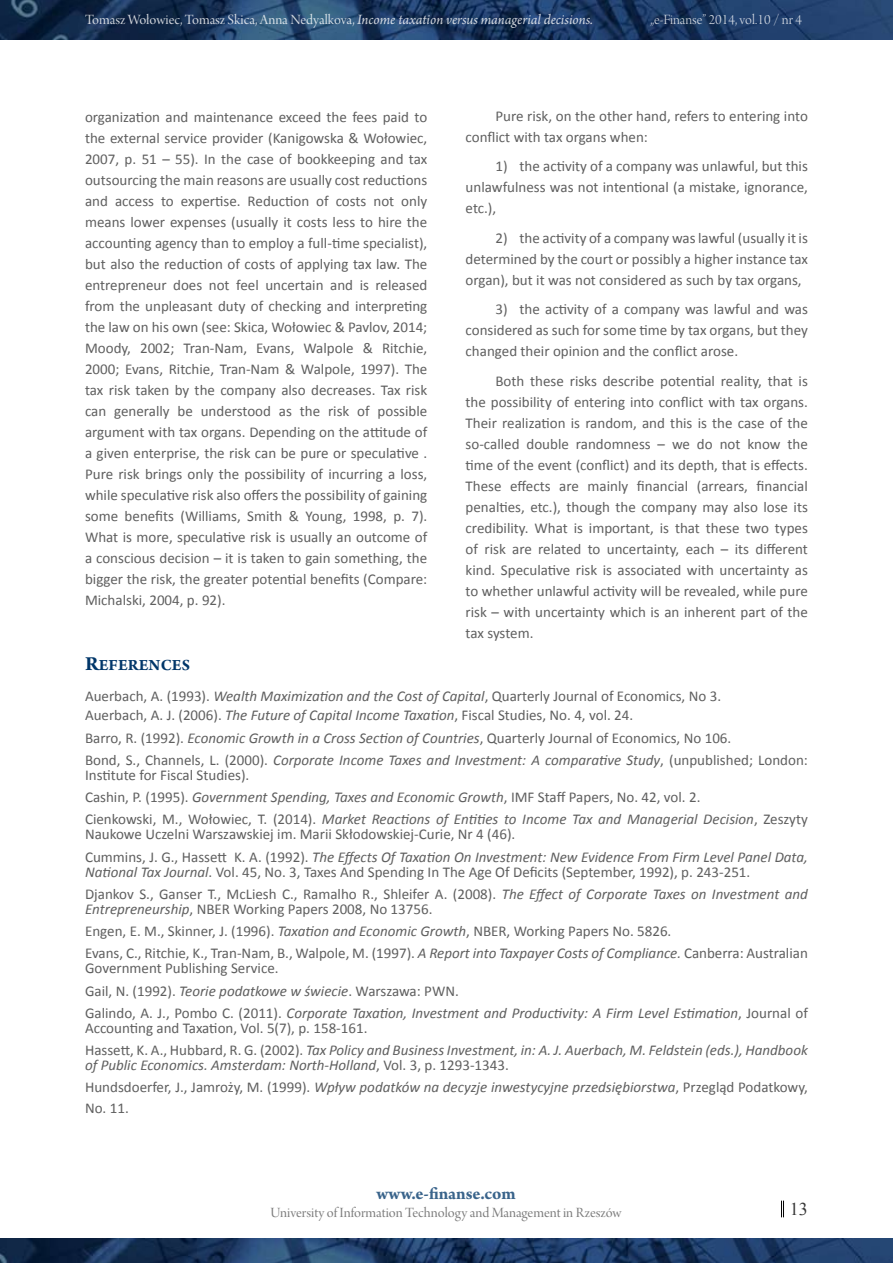
<style>
.page{position:relative;width:893px;height:1263px;background:#fff}
.page>*{position:absolute;margin:0;border:0;box-sizing:border-box;transform-origin:0 0}
.t1{font:700 18px "Arno Pro";color:#3a648b}
.t2{font:18px "Times New Roman";color:#373737}
.t3{font:700 16.5px "Arno Pro";letter-spacing:.01em;color:#003669}
.t4{font:15px/21px "Calibri";color:#5f5f5f}
.t5{font:italic 15px/21.6px "Calibri";color:#5f5f5f}
.t6{font:15px "Arno Pro Display";letter-spacing:-.005em;color:#fff}
.t7{font:15px "Arno Pro Display";color:#7c7c7c}
.t8{font:15px "Arno Pro Light Display";color:#fff}
.s1{font-family:"Arno Pro";font-style:italic}
.s2{font-size:21px}
.s3{font-style:italic}
.s4{font-style:normal}
</style>
<div class="page">
<img style="left:0;top:0;width:893px;height:40px">
<img style="left:0;top:1239px;width:893px;height:24px">
<svg style="left:781px;top:1200px;width:3px;height:17px"></svg>
<p class="t6" style="left:85px;top:11px;width:509px">Tomasz Wołowiec, Tomasz Skica, Anna Nedyalkova, <span class="s1">Income taxation versus managerial decisions.</span></p>
<p class="t8" style="left:651px;top:12px;width:153px">„e-Finanse” 2014, vol.10 / nr 4</p>
<p class="t4" style="left:85px;top:107px;width:344px;text-align:justify">organization and maintenance exceed the fees paid to the external service provider (Kanigowska &amp; Wołowiec, 2007, p. 51 – 55). In the case of bookkeeping and tax outsourcing the main reasons are usually cost reductions and access to expertise. Reduction of costs not only means lower expenses (usually it costs less to hire the accounting agency than to employ a full-time specialist), but also the reduction of costs of applying tax law. The entrepreneur does not feel uncertain and is released from the unpleasant duty of checking and interpreting the law on his own (see: Skica, Wołowiec &amp; Pavlov, 2014; Moody, 2002; Tran-Nam, Evans, Walpole &amp; Ritchie, 2000; Evans, Ritchie, Tran-Nam &amp; Walpole, 1997). The tax risk taken by the company also decreases. Tax risk can generally be understood as the risk of possible argument with tax organs. Depending on the attitude of a given enterprise, the risk can be pure or speculative .<br>Pure risk brings only the possibility of incurring a loss, while speculative risk also offers the possibility of gaining some benefits (Williams, Smith &amp; Young, 1998, p. 7).<br>What is more, speculative risk is usually an outcome of a conscious decision – it is taken to gain something, the bigger the risk, the greater potential benefits (Compare:<br>Michalski, 2004, p. 92).</p>
<p class="t4" style="left:466px;top:105px;width:344px;text-indent:30px">Pure risk, on the other hand, refers to entering into conflict with tax organs when:</p>
<p class="t4" style="left:466px;top:156px;width:344px;text-align:justify;text-indent:30px">1) the activity of a company was unlawful, but this unlawfulness was not intentional (a mistake, ignorance, etc.),</p>
<p class="t4" style="left:466px;top:227px;width:344px;text-align:justify;text-indent:30px">2) the activity of a company was lawful (usually it is determined by the court or possibly a higher instance tax organ), but it was not considered as such by tax organs,</p>
<p class="t4" style="left:466px;top:299px;width:344px;text-align:justify;text-indent:30px">3) the activity of a company was lawful and was considered as such for some time by tax organs, but they changed their opinion and the conflict arose.</p>
<p class="t4" style="left:466px;top:370px;width:344px;text-align:justify;text-indent:30px">Both these risks describe potential reality, that is the possibility of entering into conflict with tax organs.<br>Their realization is random, and this is the case of the so-called double randomness – we do not know the time of the event (conflict) and its depth, that is effects.<br>These effects are mainly financial (arrears, financial penalties, etc.), though the company may also lose its credibility. What is important, is that these two types of risk are related to uncertainty, each – its different kind. Speculative risk is associated with uncertainty as to whether unlawful activity will be revealed, while pure risk – with uncertainty which is an inherent part of the tax system.</p>
<p class="t3" style="left:85px;top:656px;width:106px"><span class="s2">R</span>eferences</p>
<p class="t4" style="left:85px;top:687px;width:638px;line-height:19.2px">Auerbach, A. (1993). <span class="s3">Wealth Maximization and the Cost of Capital</span>, Quarterly Journal of Economics, No 3.<br>Auerbach, A. J. (2006). <span class="s3">The Future of Capital Income Taxation</span>, Fiscal Studies, No. 4, vol. 24.</p>
<p class="t4" style="left:85px;top:727px;width:724px;line-height:22.2px">Barro, R. (1992). <span class="s3">Economic Growth in a Cross Section of Countries</span>, Quarterly Journal of Economics, No 106.<br>Bond, S., Channels, L. (2000). <span class="s3">Corporate Income Taxes and Investment: A comparative Study</span>, (unpublished; London:</p>
<p class="t4" style="left:85px;top:764px;width:724px;line-height:22.2px">Institute for Fiscal Studies).<br>Cashin, P. (1995). <span class="s3">Government Spending, Taxes and Economic Growth</span>, IMF Staff Papers, No. 42, vol. 2.<br>Cienkowski, M., Wołowiec, T. (2014). <span class="s3">Market Reactions of Entities to Income Tax and Managerial Decision</span>, Zeszyty</p>
<p class="t4" style="left:85px;top:823px;width:724px;line-height:22.2px">Naukowe Uczelni Warszawskiej im. Marii Skłodowskiej-Curie, Nr 4 (46).<br>Cummins, J. G., Hassett K. A. (1992). <span class="s3">The Effects Of Taxation On Investment: New Evidence From Firm Level Panel Data,</span></p>
<p class="t4" style="left:85px;top:861px;width:724px;line-height:22.2px"><span class="s3">National Tax Journal</span>. Vol. 45, No. 3, Taxes And Spending In The Age Of Deficits (September, 1992), p. 243-251.<br>Djankov S., Ganser T., McLiesh C., Ramalho R., Shleifer A. (2008). <span class="s3">The Effect of Corporate Taxes on Investment and</span></p>
<p class="t4" style="left:85px;top:898px;width:724px;line-height:22.2px"><span class="s3">Entrepreneurship</span>, NBER Working Papers 2008, No 13756.<br>Engen, E. M., Skinner, J. (1996). <span class="s3">Taxation and Economic Growth</span>, NBER, Working Papers No. 5826.<br>Evans, C., Ritchie, K., Tran-Nam, B., Walpole, M. (1997). <span class="s3">A Report into Taxpayer Costs of Compliance.</span> Canberra: Australian</p>
<p class="t4" style="left:85px;top:957px;width:724px;line-height:22.2px">Government Publishing Service.<br>Gail, N. (1992). <span class="s3">Teorie podatkowe w świecie</span>. Warszawa: PWN.<br>Galindo, A. J., Pombo C. (2011). <span class="s3">Corporate Taxation, Investment and Productivity: A Firm Level Estimation</span>, Journal of</p>
<p class="t4" style="left:85px;top:1017px;width:724px;line-height:22.2px">Accounting and Taxation, Vol. 5(7), p. 158-161.<br>Hassett, K. A., Hubbard, R. G. (2002). <span class="s3">Tax Policy and Business Investment, in: A. J. Auerbach, M. Feldstein (eds.), Handbook</span></p>
<p class="t5" style="left:85px;top:1054px;width:724px">of Public Economics. Amsterdam: North-Holland<span class="s4">, Vol. 3, p. 1293-1343.<br>Hundsdoerfer, J., Jamroży, M. (1999).</span> Wpływ podatków na decyzje inwestycyjne przedsiębiorstwa<span class="s4">, Przegląd Podatkowy,<br>No. 11.</span></p>
<p class="t1" style="left:376px;top:1183px;width:141px">www.e-finanse.com</p>
<p class="t7" style="left:271px;top:1204px;width:352px">University of Information Technology and Management in Rzeszów</p>
<p class="t2" style="left:790px;top:1196px;width:19px">13</p>
</div>
